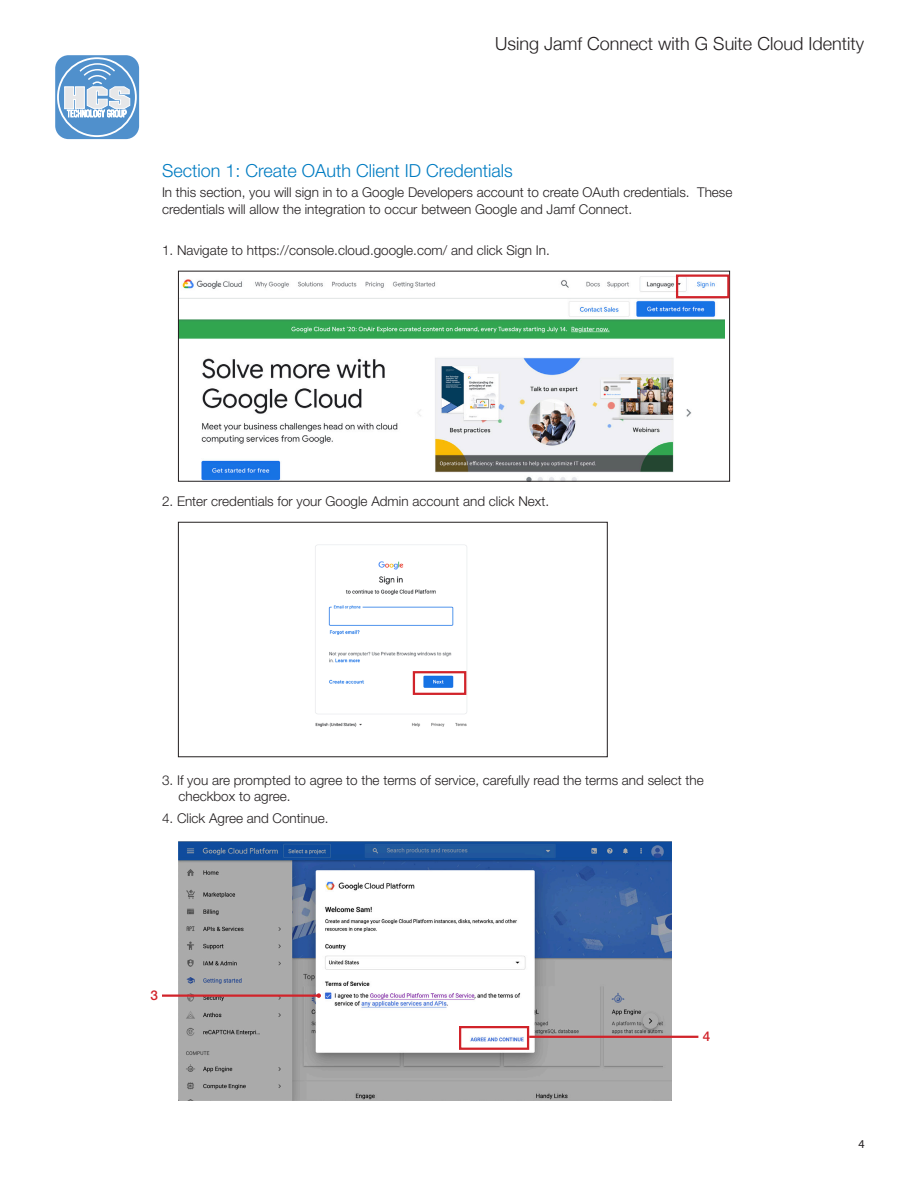
<style>
.page{position:relative;width:918px;height:1188px;background:#fff}
.page>*{position:absolute;margin:0;border:0;box-sizing:border-box;transform-origin:0 0}
.t1{font:300 18px "Helvetica Neue";color:#231f20}
.Lead_head-Color{font:300 18px "Helvetica Neue LT Std";color:#007cc2}
.Copy-space_numbering{font:300 13.5px/16.2px "Helvetica Neue LT Std";color:#231f20}
.Copy-Helvetica_Light{font:300 13.5px/16.2px "Helvetica Neue LT Std";color:#231f20}
.Copy-space_numbering-2{font:500 13.5px "Helvetica Neue LT Std";color:#d1232a}
.t2{font:12px "Myriad Pro";color:#231f20}
</style>
<div class="page">
<svg style="left:54px;top:54px;width:86px;height:86px"></svg>
<div style="left:55px;top:55px;width:84px;height:84px;background:#5090cc;border-radius:13px"></div>
<svg style="left:64px;top:62px;width:66px;height:57px"></svg>
<div style="left:57px;top:57px;width:80px;height:80px;border:2px solid #fff;border-radius:50%"></div>
<img style="left:180px;top:276px;width:544px;height:203px">
<img style="left:315px;top:544px;width:152px;height:183px">
<div style="left:178px;top:522px;width:430px;height:235px;border:1px solid #231f20"></div>
<img style="left:178px;top:842px;width:493px;height:258px">
<div style="left:413px;top:671px;width:53px;height:24px;border:2px solid #d1232a"></div>
<div style="left:459px;top:1026px;width:70px;height:24px;border:2px solid #d1232a"></div>
<div style="left:676px;top:274px;width:54px;height:24px;border:2px solid #d1232a"></div>
<hr style="left:162px;top:994px;width:157px;height:3px;background:#d1232a">
<svg style="left:316px;top:993px;width:5px;height:5px"></svg>
<hr style="left:529px;top:1036px;width:169px;height:2px;background:#d1232a">
<h1 class="t1" style="left:495px;top:29px;width:370px">Using Jamf Connect with G Suite Cloud Identity</h1>
<p class="Lead_head-Color" style="left:162px;top:159px;width:352px">Section 1: Create OAuth Client ID Credentials</p>
<p class="Copy-Helvetica_Light" style="left:162px;top:184px;width:572px">In this section, you will sign in to a Google Developers account to create OAuth credentials. These credentials will allow the integration to occur between Google and Jamf Connect.</p>
<p class="Copy-space_numbering" style="left:162px;top:242px;width:389px">1. Navigate to https://console.cloud.google.com/ and click Sign In.</p>
<p class="Copy-space_numbering" style="left:162px;top:493px;width:389px">2. Enter credentials for your Google Admin account and click Next.</p>
<p class="Copy-space_numbering" style="left:178px;top:772px;width:527px;text-indent:-16px">3. If you are prompted to agree to the terms of service, carefully read the terms and select the checkbox to agree.</p>
<p class="Copy-space_numbering" style="left:162px;top:810px;width:168px">4. Click Agree and Continue.</p>
<p class="Copy-space_numbering-2" style="left:151px;top:987px;width:9px">3</p>
<p class="Copy-space_numbering-2" style="left:703px;top:1028px;width:9px">4</p>
<p class="t2" style="left:858px;top:1136px;width:8px">4</p>
</div>
